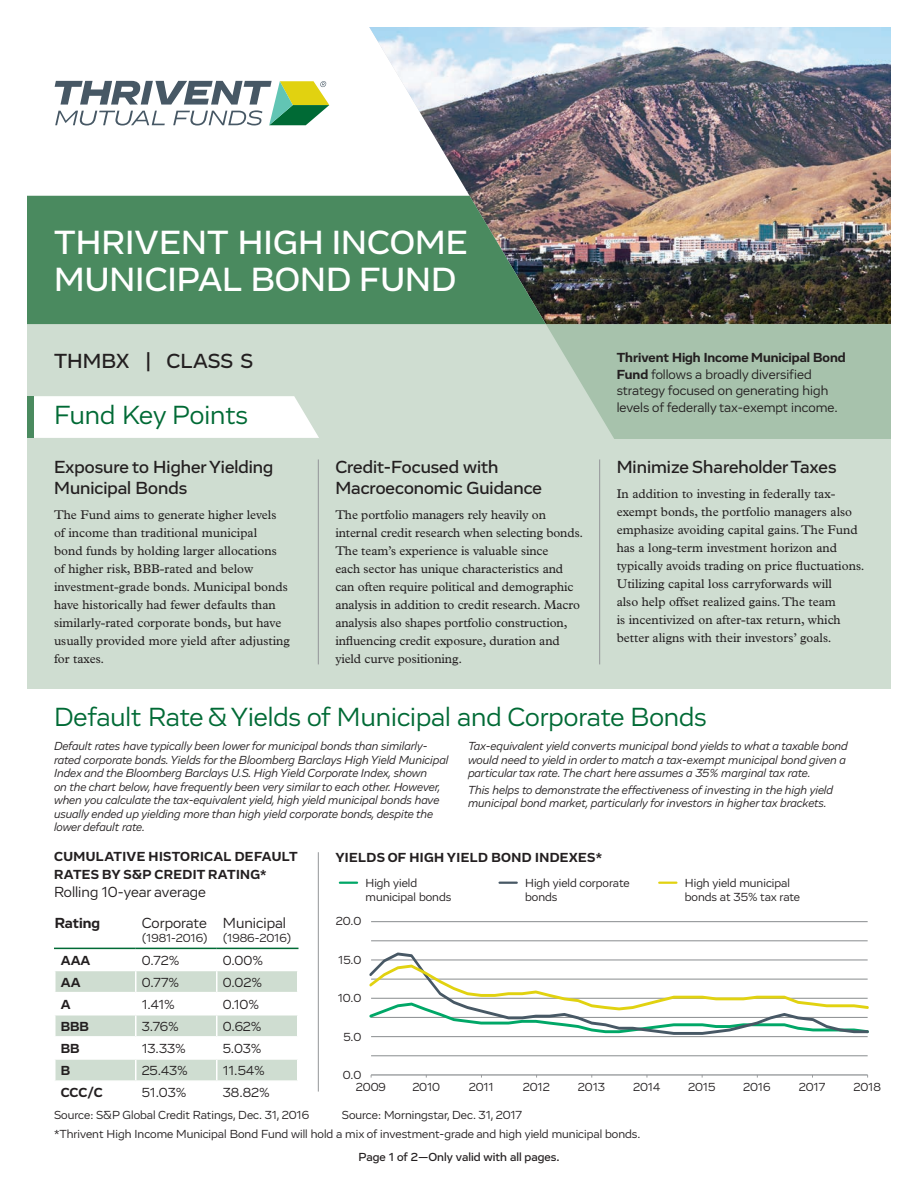
<style>
.page{position:relative;width:918px;height:1188px;background:#fff}
.page>*{position:absolute;margin:0;border:0;box-sizing:border-box;transform-origin:0 0}
.t1{font:500 34.5px/37.5px "Vito";color:#fff}
.Subheadling_-_349_CP{font:27px "Vito";color:#006a35}
.t2{font:500 21px "Vito";color:#231f20}
._2nd_subheading{font:500 18px/21px "Vito";color:#231f20}
.Graph_data_heading{font:15px "Vito";color:#231f20}
.t3{font:700 15px "Vito";color:#231f20}
.t4{font:13.5px/16.5px "Vito";color:#231f20}
.Graph_data_heading-2{font:700 13.5px/18px "Vito";letter-spacing:.025em;color:#231f20}
.Subheadling_-_349_CP-2{font:12.75px/18px "Plantin Std";letter-spacing:-.01em;color:#231f20}
._2nd_subheading-2{font:12.75px/18px "Plantin Std";color:#231f20}
.t5{font:italic 12px/13.5px "Vito";color:#231f20}
.t6{font:12px/14.4px "Vito";color:#231f20}
.Footnote{font:500 12px "Vito";color:#231f20}
.s1{font-weight:700}
</style>
<div class="page">
<div style="left:27px;top:323px;width:864px;height:365px;background:#cfddd1"></div>
<div style="left:34px;top:396px;width:285px;height:42px;background:#fff"></div>
<hr style="left:318px;top:459px;width:1px;height:205px;background:#939598">
<hr style="left:318px;top:852px;width:1px;height:240px;background:#939598">
<hr style="left:599px;top:459px;width:1px;height:205px;background:#939598">
<svg style="left:546px;top:324px;width:345px;height:115px"></svg>
<img style="left:369px;top:27px;width:522px;height:297px">
<svg style="left:27px;top:196px;width:519px;height:128px;fill:#4a8a5f"></svg>
<svg style="left:55px;top:81px;width:274px;height:45px"></svg>
<div style="left:27px;top:396px;width:7px;height:42px;background:#4a8a5f"></div>
<svg style="left:55px;top:949px;width:243px;height:132px"></svg>
<hr style="left:54px;top:948px;width:82px;height:1px;background:#006a35">
<hr style="left:136px;top:948px;width:81px;height:1px;background:#006a35">
<hr style="left:217px;top:948px;width:81px;height:1px;background:#006a35">
<svg style="left:340px;top:882px;width:17px;height:2px"></svg>
<svg style="left:500px;top:882px;width:17px;height:2px"></svg>
<svg style="left:659px;top:882px;width:17px;height:2px"></svg>
<hr style="left:371px;top:921px;width:497px;height:1px;background:#939698">
<hr style="left:371px;top:1074px;width:497px;height:2px;background:#939698">
<hr style="left:371px;top:941px;width:497px;height:1px;background:#939698">
<hr style="left:371px;top:1055px;width:497px;height:1px;background:#939698">
<svg style="left:369px;top:952px;width:500px;height:85px"></svg>
<p class="t1" style="left:54px;top:223px;width:415px">THRIVENT HIGH INCOME<br>MUNICIPAL BOND FUND</p>
<p class="t2" style="left:54px;top:348px;width:201px">THMBX | CLASS S</p>
<p class="Subheadling_-_349_CP" style="left:54px;top:399px;width:196px">Fund Key Points</p>
<p class="_2nd_subheading" style="left:54px;top:456px;width:221px">Exposure to Higher Yielding<br>Municipal Bonds</p>
<p class="Subheadling_-_349_CP-2" style="left:54px;top:506px;width:237px">The Fund aims to generate higher levels of income than traditional municipal<br>bond funds by holding larger allocations of higher risk, BBB-rated and below investment-grade bonds. Municipal bonds have historically had fewer defaults than similarly-rated corporate bonds, but have usually provided more yield after adjusting for taxes.</p>
<p class="_2nd_subheading" style="left:335px;top:456px;width:208px">Credit-Focused with<br>Macroeconomic Guidance</p>
<p class="Subheadling_-_349_CP-2" style="left:335px;top:506px;width:249px">The portfolio managers rely heavily on internal credit research when selecting bonds.<br>The team’s experience is valuable since<br>each sector has unique characteristics and can often require political and demographic analysis in addition to credit research. Macro analysis also shapes portfolio construction, influencing credit exposure, duration and yield curve positioning.</p>
<p class="t4" style="left:617px;top:349px;width:230px"><span class="s1">Thrivent High Income Municipal Bond Fund</span> follows a broadly diversified strategy focused on generating high levels of federally tax-exempt income.</p>
<p class="_2nd_subheading" style="left:617px;top:456px;width:221px">Minimize Shareholder Taxes</p>
<p class="_2nd_subheading-2" style="left:617px;top:485px;width:249px">In addition to investing in federally tax&shy;exempt bonds, the portfolio managers also emphasize avoiding capital gains. The Fund has a long-term investment horizon and typically avoids trading on price fluctuations.<br>Utilizing capital loss carryforwards will<br>also help offset realized gains. The team<br>is incentivized on after-tax return, which better aligns with their investors’ goals.</p>
<p class="Subheadling_-_349_CP" style="left:54px;top:701px;width:654px">Default Rate &amp; Yields of Municipal and Corporate Bonds</p>
<p class="t5" style="left:54px;top:739px;width:396px">Default rates have typically been lower for municipal bonds than similarly&shy;rated corporate bonds. Yields for the Bloomberg Barclays High Yield Municipal Index and the Bloomberg Barclays U.S. High Yield Corporate Index, shown<br>on the chart below, have frequently been very similar to each other. However, when you calculate the tax-equivalent yield, high yield municipal bonds have usually ended up yielding more than high yield corporate bonds, despite the lower default rate.</p>
<p class="t5" style="left:468px;top:739px;width:381px">Tax-equivalent yield converts municipal bond yields to what a taxable bond would need to yield in order to match a tax-exempt municipal bond given a particular tax rate. The chart here assumes a 35% marginal tax rate.</p>
<p class="t5" style="left:468px;top:783px;width:367px">This helps to demonstrate the effectiveness of investing in the high yield municipal bond market, particularly for investors in higher tax brackets.</p>
<p class="Graph_data_heading-2" style="left:54px;top:848px;width:245px">CUMULATIVE HISTORICAL DEFAULT<br>RATES BY S&amp;P CREDIT RATING*</p>
<p class="Graph_data_heading" style="left:54px;top:883px;width:153px">Rolling 10-year average</p>
<p class="t3" style="left:55px;top:914px;width:47px">Rating</p>
<p class="Graph_data_heading" style="left:142px;top:914px;width:67px">Corporate</p>
<p class="t6" style="left:142px;top:931px;width:68px">(1981-2016)</p>
<p class="Graph_data_heading" style="left:223px;top:914px;width:65px">Municipal</p>
<p class="t6" style="left:223px;top:931px;width:70px">(1986-2016)</p>
<p class="Graph_data_heading-2" style="left:61px;top:951px;width:31px">AAA</p>
<p class="t4" style="left:142px;top:952px;width:39px">0.72%</p>
<p class="t4" style="left:223px;top:952px;width:42px">0.00%</p>
<p class="Graph_data_heading-2" style="left:61px;top:973px;width:21px">AA</p>
<p class="t4" style="left:142px;top:974px;width:39px">0.77%</p>
<p class="t4" style="left:223px;top:974px;width:41px">0.02%</p>
<p class="Graph_data_heading-2" style="left:61px;top:995px;width:11px">A</p>
<p class="t4" style="left:142px;top:996px;width:35px">1.41%</p>
<p class="t4" style="left:223px;top:996px;width:38px">0.10%</p>
<p class="Graph_data_heading-2" style="left:61px;top:1017px;width:30px">BBB</p>
<p class="t4" style="left:142px;top:1018px;width:39px">3.76%</p>
<p class="t4" style="left:223px;top:1018px;width:40px">0.62%</p>
<p class="Graph_data_heading-2" style="left:61px;top:1039px;width:20px">BB</p>
<p class="t4" style="left:142px;top:1040px;width:46px">13.33%</p>
<p class="t4" style="left:223px;top:1040px;width:40px">5.03%</p>
<p class="Graph_data_heading-2" style="left:61px;top:1061px;width:11px">B</p>
<p class="t4" style="left:142px;top:1062px;width:48px">25.43%</p>
<p class="t4" style="left:223px;top:1062px;width:43px">11.54%</p>
<p class="Graph_data_heading-2" style="left:61px;top:1084px;width:43px">CCC/C</p>
<p class="t4" style="left:142px;top:1084px;width:46px">51.03%</p>
<p class="t4" style="left:223px;top:1084px;width:49px">38.82%</p>
<p class="Graph_data_heading-2" style="left:335px;top:849px;width:268px">YIELDS OF HIGH YIELD BOND INDEXES*</p>
<p class="t6" style="left:366px;top:875px;width:87px">High yield municipal bonds</p>
<p class="t6" style="left:525px;top:875px;width:106px">High yield corporate bonds</p>
<p class="t6" style="left:685px;top:875px;width:117px">High yield municipal bonds at 35% tax rate</p>
<p class="t6" style="left:336px;top:914px;width:27px">20.0</p>
<p class="t6" style="left:338px;top:953px;width:25px">15.0</p>
<p class="t6" style="left:338px;top:991px;width:25px">10.0</p>
<p class="t6" style="left:343px;top:1030px;width:19px">5.0</p>
<p class="t6" style="left:343px;top:1068px;width:20px">0.0</p>
<p class="t6" style="left:356px;top:1080px;width:32px">2009</p>
<p class="t6" style="left:412px;top:1080px;width:29px">2010</p>
<p class="t6" style="left:469px;top:1080px;width:26px">2011</p>
<p class="t6" style="left:523px;top:1080px;width:28px">2012</p>
<p class="t6" style="left:578px;top:1080px;width:29px">2013</p>
<p class="t6" style="left:633px;top:1080px;width:28px">2014</p>
<p class="t6" style="left:688px;top:1080px;width:29px">2015</p>
<p class="t6" style="left:743px;top:1080px;width:29px">2016</p>
<p class="t6" style="left:799px;top:1080px;width:28px">2017</p>
<p class="t6" style="left:853px;top:1080px;width:29px">2018</p>
<p class="t6" style="left:54px;top:1108px;width:257px">Source: S&amp;P Global Credit Ratings, Dec. 31, 2016</p>
<p class="t6" style="left:54px;top:1127px;width:588px">*Thrivent High Income Municipal Bond Fund will hold a mix of investment-grade and high yield municipal bonds.</p>
<p class="t6" style="left:342px;top:1108px;width:182px">Source: Morningstar, Dec. 31, 2017</p>
<p class="Footnote" style="left:359px;top:1150px;width:202px">Page 1 of 2—Only valid with all pages.</p>
</div>
